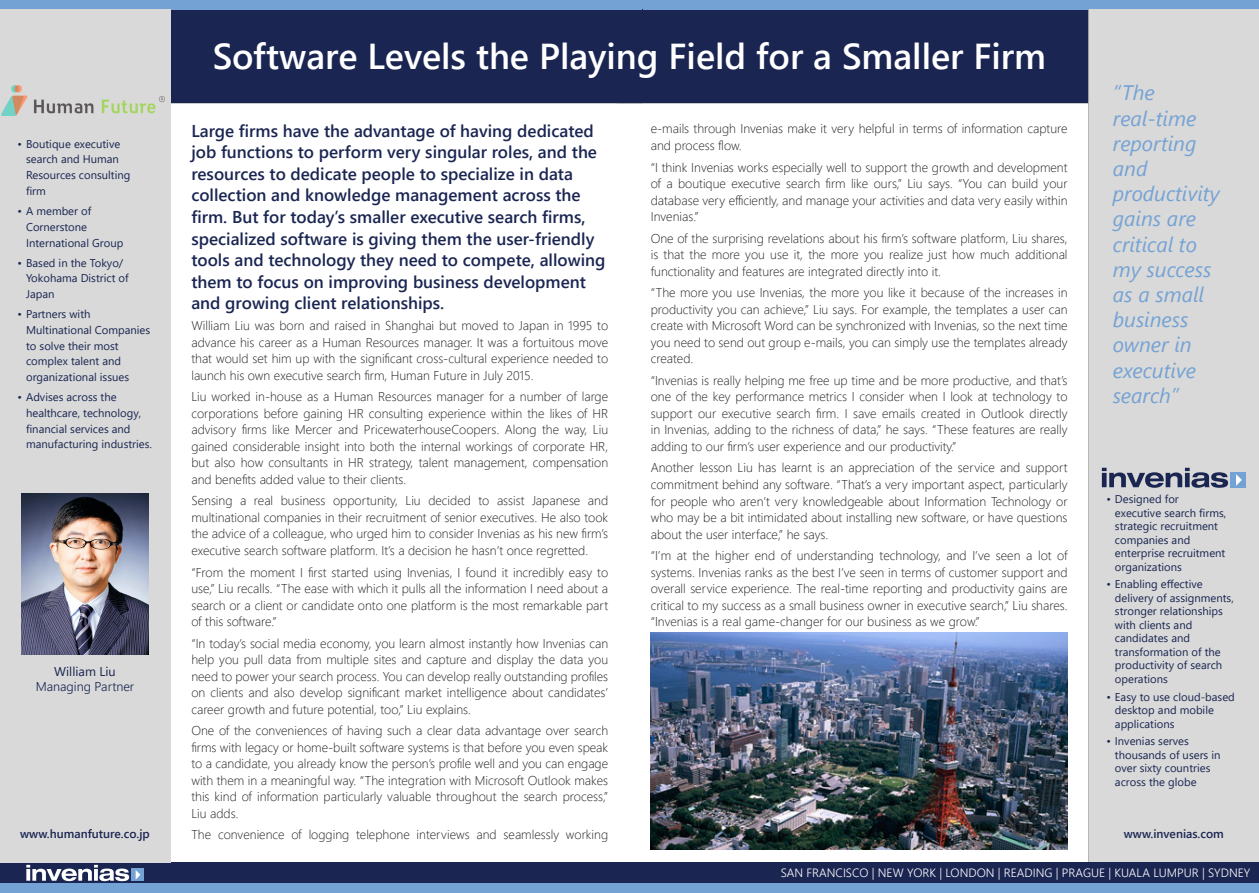
<style>
.page{position:relative;width:1259px;height:893px;background:#fff}
.page>*{position:absolute;margin:0;border:0;box-sizing:border-box;transform-origin:0 0}
.t1{font:600 36px "Segoe UI";color:#fff}
.t2{font:italic 21px/25.2px "Segoe UI";color:#75a2d5}
.Headline{font:600 17.1px/21.6px "Segoe UI";color:#1a2552}
.Body{font:300 12.75px/16.5px "Segoe UI";color:#231f20;text-align:justify}
.t3{font:300 12.75px "Segoe UI";color:#1a2552}
.t4{font:12.75px "Segoe UI";color:#1a2552}
.t5{font:300 12px "Segoe UI";color:#fff}
.t6{font:600 12px "Segoe UI";color:#1a2552}
.t7{font:11.25px/13.5px "Segoe UI";color:#1a2552}
</style>
<div class="page">
<hr style="left:617px;top:102px;width:472px;height:2px;background:#aaacae">
<div style="left:617px;top:9px;width:472px;height:94px;background:#1a2552"></div>
<div style="left:617px;top:0;width:642px;height:9px;background:#75a2d5"></div>
<hr style="left:1088px;top:9px;width:1px;height:853px;background:#aaacae">
<div style="left:1089px;top:9px;width:170px;height:853px;background:#d8d9d8"></div>
<hr style="left:170px;top:102px;width:472px;height:2px;background:#aaacae">
<div style="left:170px;top:9px;width:472px;height:94px;background:#1a2552"></div>
<div style="left:0;top:0;width:641px;height:9px;background:#75a2d5"></div>
<hr style="left:169px;top:9px;width:2px;height:853px;background:#aaacae">
<div style="left:0;top:862px;width:1259px;height:22px;background:#1a2552"></div>
<div style="left:0;top:884px;width:1259px;height:9px;background:#75a2d5"></div>
<svg style="left:1102px;top:468px;width:126px;height:20px"></svg>
<div style="left:1230px;top:472px;width:16px;height:16px;background:#75a2d5"></div>
<svg style="left:1236px;top:474px;width:5px;height:12px"></svg>
<svg style="left:26px;top:865px;width:103px;height:16px"></svg>
<div style="left:131px;top:868px;width:13px;height:13px;background:#75a2d5"></div>
<svg style="left:136px;top:870px;width:4px;height:9px"></svg>
<div style="left:0;top:9px;width:170px;height:853px;background:#d8d9d8"></div>
<img style="left:2px;top:86px;width:163px;height:30px">
<img style="left:21px;top:493px;width:128px;height:162px">
<img style="left:651px;top:632px;width:416px;height:218px">
<p class="t7" style="left:26px;top:136px;width:106px;line-height:15.8px;text-indent:-9px">• Boutique executive search and Human<br>Resources consulting firm</p>
<p class="t7" style="left:26px;top:203px;width:99px;line-height:15.8px;text-indent:-9px">• A member of<br>Cornerstone<br>International Group</p>
<p class="t7" style="left:26px;top:254px;width:104px;line-height:15.8px;text-indent:-9px">• Based in the Tokyo/<br>Yokohama District of<br>Japan</p>
<p class="t7" style="left:26px;top:306px;width:126px;line-height:15.8px;text-indent:-9px">• Partners with<br>Multinational Companies to solve their most complex talent and organizational issues</p>
<p class="t7" style="left:26px;top:389px;width:127px;line-height:15.8px;text-indent:-9px">• Advises across the healthcare, technology, financial services and manufacturing industries.</p>
<p class="t4" style="left:54px;top:661px;width:63px">William Liu</p>
<p class="t3" style="left:36px;top:676px;width:100px">Managing Partner</p>
<p class="t6" style="left:20px;top:824px;width:131px">www.humanfuture.co.jp</p>
<p class="t1" style="left:213px;top:28px;width:835px">Software Levels the Playing Field for a Smaller Firm</p>
<p class="Headline" style="left:191px;top:120px;width:415px">Large firms have the advantage of having dedicated job functions to perform very singular roles, and the resources to dedicate people to specialize in data collection and knowledge management across the firm. But for today’s smaller executive search firms, specialized software is giving them the user-friendly tools and technology they need to compete, allowing them to focus on improving business development and growing client relationships.</p>
<p class="Body" style="left:191px;top:317px;width:418px">William Liu was born and raised in Shanghai but moved to Japan in 1995 to advance his career as a Human Resources manager. It was a fortuitous move that would set him up with the significant cross-cultural experience needed to launch his own executive search firm, Human Future in July 2015.</p>
<p class="Body" style="left:191px;top:388px;width:418px">Liu worked in-house as a Human Resources manager for a number of large corporations before gaining HR consulting experience within the likes of HR advisory firms like Mercer and PricewaterhouseCoopers. Along the way, Liu gained considerable insight into both the internal workings of corporate HR, but also how consultants in HR strategy, talent management, compensation and benefits added value to their clients.</p>
<p class="Body" style="left:191px;top:492px;width:418px">Sensing a real business opportunity, Liu decided to assist Japanese and multinational companies in their recruitment of senior executives. He also took the advice of a colleague, who urged him to consider Invenias as his new firm’s executive search software platform. It’s a decision he hasn’t once regretted.</p>
<p class="Body" style="left:191px;top:563px;width:418px">“From the moment I first started using Invenias, I found it incredibly easy to use,” Liu recalls. “The ease with which it pulls all the information I need about a search or a client or candidate onto one platform is the most remarkable part of this software.”</p>
<p class="Body" style="left:191px;top:634px;width:418px">“In today’s social media economy, you learn almost instantly how Invenias can help you pull data from multiple sites and capture and display the data you need to power your search process. You can develop really outstanding profiles on clients and also develop significant market intelligence about candidates’ career growth and future potential, too,” Liu explains.</p>
<p class="Body" style="left:191px;top:722px;width:418px">One of the conveniences of having such a clear data advantage over search firms with legacy or home-built software systems is that before you even speak to a candidate, you already know the person’s profile well and you can engage with them in a meaningful way. “The integration with Microsoft Outlook makes this kind of information particularly valuable throughout the search process,” Liu adds.</p>
<p class="Body" style="left:191px;top:826px;width:418px">The convenience of logging telephone interviews and seamlessly working</p>
<p class="Body" style="left:651px;top:120px;width:418px">e-mails through Invenias make it very helpful in terms of information capture and process flow.</p>
<p class="Body" style="left:651px;top:158px;width:418px">“I think Invenias works especially well to support the growth and development of a boutique executive search firm like ours,” Liu says. “You can build your database very efficiently, and manage your activities and data very easily within Invenias.”</p>
<p class="Body" style="left:651px;top:229px;width:418px">One of the surprising revelations about his firm’s software platform, Liu shares, is that the more you use it, the more you realize just how much additional functionality and features are integrated directly into it.</p>
<p class="Body" style="left:651px;top:284px;width:418px">“The more you use Invenias, the more you like it because of the increases in productivity you can achieve,” Liu says. For example, the templates a user can create with Microsoft Word can be synchronized with Invenias, so the next time you need to send out group e-mails, you can simply use the templates already created.</p>
<p class="Body" style="left:651px;top:371px;width:418px">“Invenias is really helping me free up time and be more productive, and that’s one of the key performance metrics I consider when I look at technology to support our executive search firm. I save emails created in Outlook directly in Invenias, adding to the richness of data,” he says. “These features are really adding to our firm’s user experience and our productivity.”</p>
<p class="Body" style="left:651px;top:459px;width:418px">Another lesson Liu has learnt is an appreciation of the service and support commitment behind any software. “That’s a very important aspect, particularly for people who aren’t very knowledgeable about Information Technology or who may be a bit intimidated about installing new software, or have questions about the user interface,” he says.</p>
<p class="Body" style="left:651px;top:547px;width:418px">“I’m at the higher end of understanding technology, and I’ve seen a lot of systems. Invenias ranks as the best I’ve seen in terms of customer support and overall service experience. The real-time reporting and productivity gains are critical to my success as a small business owner in executive search,” Liu shares. “Invenias is a real game-changer for our business as we grow.”</p>
<p class="t2" style="left:1113px;top:78px;width:108px">“The real-time reporting and productivity gains are critical to my success as a small business owner in executive search”</p>
<p class="t7" style="left:1115px;top:492px;width:113px;text-indent:-9px">• Designed for executive search firms, strategic recruitment companies and enterprise recruitment organizations</p>
<p class="t7" style="left:1115px;top:577px;width:120px;text-indent:-9px">• Enabling effective delivery of assignments, stronger relationships with clients and candidates and transformation of the productivity of search operations</p>
<p class="t7" style="left:1115px;top:690px;width:121px;text-indent:-9px">• Easy to use cloud-based desktop and mobile applications</p>
<p class="t7" style="left:1115px;top:734px;width:107px;text-indent:-9px">• Invenias serves thousands of users in over sixty countries across the globe</p>
<p class="t6" style="left:1124px;top:824px;width:101px">www.invenias.com</p>
<p class="t5" style="left:780px;top:863px;width:471px">SAN FRANCISCO | NEW YORK | LONDON | READING | PRAGUE | KUALA LUMPUR | SYDNEY</p>
</div>
